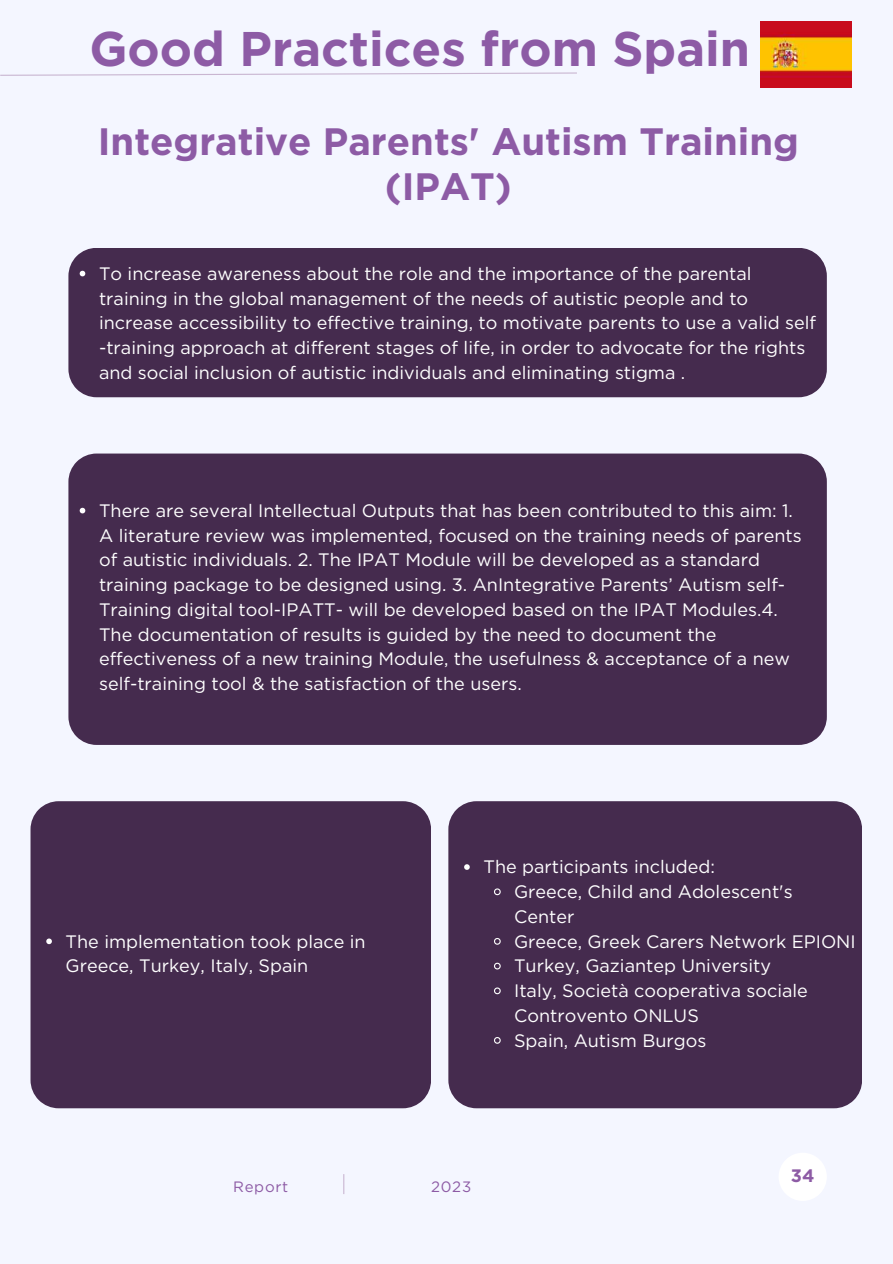
<style>
.page{position:relative;width:893px;height:1264px;background:#fff}
.page>*{position:absolute;margin:0;border:0;box-sizing:border-box;transform-origin:0 0}
.t1{font:700 48.6px "Gotham";color:#8d5ba5}
.t2{font:700 38.1px/45px "Gotham";color:#8d5ba5;text-align:center}
.t3{font:18px/24.8px "Gotham";color:#fff}
.t4{font:700 18px "Gotham";color:#8d5ba5}
.t5{font:15px "Gotham";letter-spacing:.05em;color:#8d5ba5}
</style>
<div class="page">
<div style="left:0;top:0;width:892px;height:1263px;background:#f4f6ff"></div>
<svg style="left:343px;top:1174px;width:1px;height:20px"></svg>
<div style="left:778px;top:1152px;width:48px;height:48px;background:#fff;border-radius:50%"></div>
<svg style="left:0;top:72px;width:577px;height:4px"></svg>
<div style="left:68px;top:248px;width:758px;height:149px;background:#452b4e"></div>
<div style="left:68px;top:453px;width:758px;height:292px;background:#452b4e"></div>
<div style="left:31px;top:801px;width:400px;height:307px;background:#452b4e"></div>
<svg style="left:46px;top:938px;width:6px;height:6px"></svg>
<div style="left:448px;top:801px;width:414px;height:307px;background:#452b4e"></div>
<svg style="left:464px;top:864px;width:5px;height:5px"></svg>
<svg style="left:493px;top:887px;width:8px;height:9px"></svg>
<svg style="left:493px;top:937px;width:8px;height:8px"></svg>
<svg style="left:493px;top:961px;width:8px;height:9px"></svg>
<svg style="left:493px;top:986px;width:8px;height:9px"></svg>
<svg style="left:493px;top:1036px;width:8px;height:8px"></svg>
<img style="left:760px;top:21px;width:91px;height:67px">
<svg style="left:80px;top:508px;width:5px;height:5px"></svg>
<svg style="left:80px;top:271px;width:5px;height:5px"></svg>
<h1 class="t1" style="left:89px;top:20px;width:662px">Good Practices from Spain</h1>
<h2 class="t2" style="left:98px;top:119px;width:702px">Integrative Parents' Autism Training (IPAT)</h2>
<p class="t3" style="left:99px;top:261px;width:718px">To increase awareness about the role and the importance of the parental training in the global management of the needs of autistic people and to increase accessibility to effective training, to motivate parents to use a valid self -training approach at different stages of life, in order to advocate for the rights and social inclusion of autistic individuals and eliminating stigma .</p>
<p class="t3" style="left:99px;top:498px;width:704px">There are several Intellectual Outputs that has been contributed to this aim: 1.<br>A literature review was implemented, focused on the training needs of parents of autistic individuals. 2. The IPAT Module will be developed as a standard training package to be designed using. 3. AnIntegrative Parents’ Autism self-Training digital tool-IPATT- will be developed based on the IPAT Modules.4.<br>The documentation of results is guided by the need to document the effectiveness of a new training Module, the usefulness &amp; acceptance of a new self-training tool &amp; the satisfaction of the users.</p>
<p class="t3" style="left:66px;top:928px;width:301px">The implementation took place in<br>Greece, Turkey, Italy, Spain</p>
<p class="t3" style="left:514px;top:854px;width:343px;text-indent:-31px">The participants included:<br>Greece, Child and Adolescent's<br>Center<br>Greece, Greek Carers Network EPIONI<br>Turkey, Gaziantep University<br>Italy, Società cooperativa sociale<br>Controvento ONLUS<br>Spain, Autism Burgos</p>
<p class="t5" style="left:233px;top:1177px;width:57px">Report</p>
<p class="t5" style="left:431px;top:1177px;width:42px">2023</p>
<p class="t4" style="left:790px;top:1165px;width:25px">34</p>
</div>
